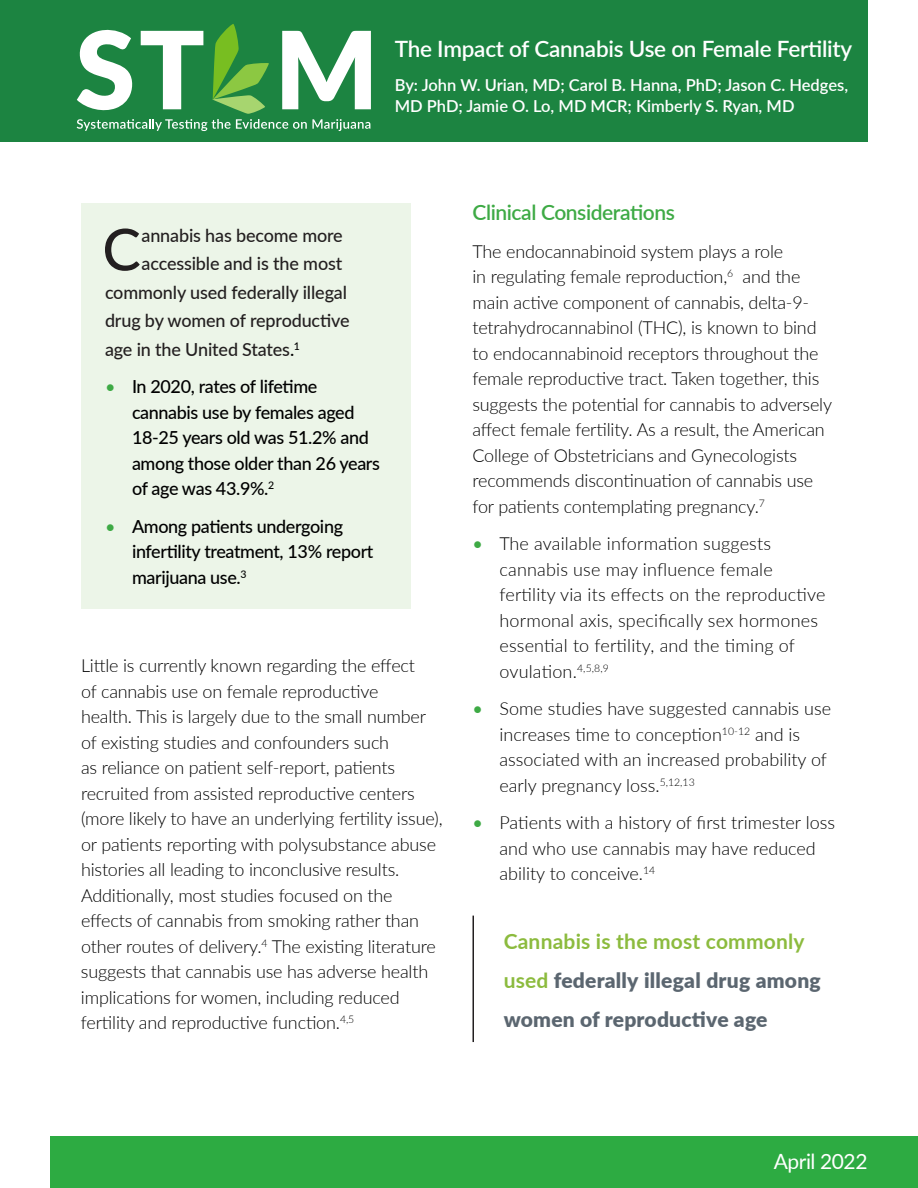
<style>
.page{position:relative;width:918px;height:1188px;background:#fff}
.page>*{position:absolute;margin:0;border:0;box-sizing:border-box;transform-origin:0 0}
.t1{font:500 57.75px "Lato";color:#231f20}
.t2{font:600 22.5px "Lato";letter-spacing:-.01em;color:#fff}
.t3{font:900 21px/39px "Lato";letter-spacing:.01em;color:#5b6670}
.heading1{font:600 21px "Lato";letter-spacing:-.02em;color:#3eaa45}
.t4{font:21px "Lato";letter-spacing:-.02em;color:#fff}
.t5{font:300 18px/25.5px "Lato";letter-spacing:-.01em;color:#000}
.t6{font:300 18px/25.5px "Lato";letter-spacing:.01em;color:#000}
.t7{font:500 18px/25.5px "Lato";letter-spacing:-.02em;color:#000}
.t8{font:500 18px "Lato";letter-spacing:-.01em;color:#231f20}
.t9{font:600 16.5px/21px "Lato";color:#fff}
.s1{color:#000}
.s2{font-weight:400;color:#3eaa45}
.s3{font-weight:700;color:#8cbb3e}
</style>
<div class="page">
<div style="left:81px;top:203px;width:329px;height:406px;background:#ecf5e8"></div>
<div style="left:0;top:0;width:868px;height:142px;background:#1c8441"></div>
<svg style="left:77px;top:24px;width:294px;height:107px"></svg>
<div style="left:50px;top:1137px;width:868px;height:51px;background:#2dab42"></div>
<hr style="left:472px;top:916px;width:2px;height:126px;background:#231f20">
<p class="t2" style="left:395px;top:32px;width:459px">The Impact of Cannabis Use on Female Fertility</p>
<p class="t9" style="left:395px;top:74px;width:455px">By: John W. Urian, MD; Carol B. Hanna, PhD; Jason C. Hedges,<br>MD PhD; Jamie O. Lo, MD MCR; Kimberly S. Ryan, MD</p>
<p class="t1" style="left:102px;top:208px;width:40px">C</p>
<p class="t8" style="left:142px;top:222px;width:203px">annabis has become more</p>
<p class="t8" style="left:142px;top:251px;width:202px">accessible and is the most</p>
<p class="t8" style="left:105px;top:279px;width:244px">commonly used federally illegal</p>
<p class="t8" style="left:105px;top:308px;width:246px">drug by women of reproductive</p>
<p class="t8" style="left:105px;top:336px;width:196px">age in the United States<span class="s1">.</span><sup>1</sup></p>
<p class="t7" style="left:132px;top:373px;width:249px;text-indent:-27px"><span class="s2">•</span> In 2020, rates of lifetime cannabis use by females aged<br>18-25 years old was 51.2% and among those older than 26 years of age was 43.9%.<sup>2</sup></p>
<p class="t7" style="left:132px;top:513px;width:243px;text-indent:-27px"><span class="s2">•</span> Among patients undergoing infertility treatment, 13% report marijuana use.<sup>3</sup></p>
<p class="t5" style="left:81px;top:652px;width:363px">Little is currently known regarding the effect<br>of cannabis use on female reproductive<br>health. This is largely due to the small number of existing studies and confounders such<br>as reliance on patient self-report, patients recruited from assisted reproductive centers (more likely to have an underlying fertility issue), or patients reporting with polysubstance abuse histories all leading to inconclusive results.<br>Additionally, most studies focused on the effects of cannabis from smoking rather than other routes of delivery.<sup>4</sup> The existing literature suggests that cannabis use has adverse health implications for women, including reduced fertility and reproductive function.<sup>4,5</sup></p>
<p class="heading1" style="left:472px;top:197px;width:204px">Clinical Considerations</p>
<p class="t5" style="left:472px;top:238px;width:361px">The endocannabinoid system plays a role<br>in regulating female reproduction,<sup>6</sup> and the main active component of cannabis, delta-9- tetrahydrocannabinol (THC), is known to bind to endocannabinoid receptors throughout the female reproductive tract. Taken together, this suggests the potential for cannabis to adversely affect female fertility. As a result, the American College of Obstetricians and Gynecologists recommends discontinuation of cannabis use for patients contemplating pregnancy.<sup>7</sup></p>
<p class="t6" style="left:500px;top:530px;width:328px;text-indent:-27px"><span class="s2">•</span> The available information suggests cannabis use may influence female fertility via its effects on the reproductive hormonal axis, specifically sex hormones essential to fertility, and the timing of ovulation.<sup>4,5,8,9</sup></p>
<p class="t5" style="left:499px;top:695px;width:333px;text-indent:-27px"><span class="s2">•</span> Some studies have suggested cannabis use increases time to conception<sup>10-12</sup> and is associated with an increased probability of early pregnancy loss.<sup>5,12,13</sup></p>
<p class="t5" style="left:500px;top:809px;width:337px;text-indent:-27px"><span class="s2">•</span> Patients with a history of first trimester loss and who use cannabis may have reduced ability to conceive.<sup>14</sup></p>
<p class="t3" style="left:504px;top:921px;width:319px"><span class="s3">Cannabis is the most commonly used</span> federally illegal drug among women of reproductive age</p>
<p class="t4" style="left:774px;top:1146px;width:95px">April 2022</p>
</div>
